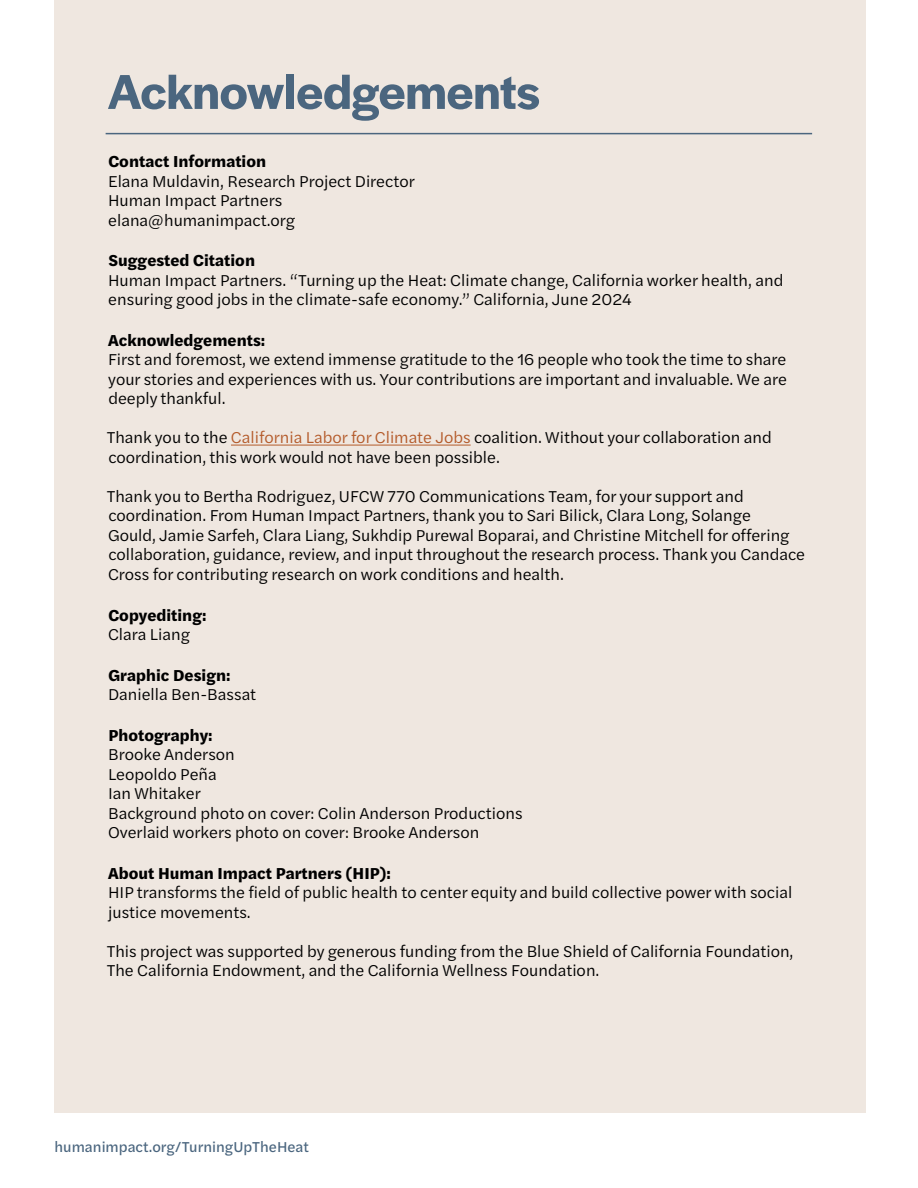
<style>
.page{position:relative;width:918px;height:1188px;background:#fff}
.page>*{position:absolute;margin:0;border:0;box-sizing:border-box;transform-origin:0 0}
.t1{font:600 51px "Halyard Display";color:#4b667f}
.t2{font:16.5px/19.5px "Halyard Text";color:#000}
.t3{font:700 16.5px "Halyard Text";color:#000}
.t4{font:15px "Halyard Text";color:#4b667f}
.s1{color:#b45b2b}
</style>
<div class="page">
<div style="left:54px;top:0;width:811px;height:1112px;background:#efe7e0"></div>
<hr style="left:231px;top:445px;width:240px;height:1px;background:#b45b2b">
<hr style="left:106px;top:133px;width:706px;height:1px;background:#4b667f">
<h1 class="t1" style="left:107px;top:55px;width:434px">Acknowledgements</h1>
<p class="t3" style="left:108px;top:149px;width:159px">Contact Information</p>
<p class="t2" style="left:108px;top:171px;width:308px">Elana Muldavin, Research Project Director<br>Human Impact Partners elana@humanimpact.org</p>
<p class="t3" style="left:108px;top:248px;width:148px">Suggested Citation</p>
<p class="t2" style="left:108px;top:270px;width:677px">Human Impact Partners. “Turning up the Heat: Climate change, California worker health, and ensuring good jobs in the climate-safe economy.” California, June 2024</p>
<p class="t3" style="left:108px;top:328px;width:159px">Acknowledgements:</p>
<p class="t2" style="left:108px;top:349px;width:680px;text-align:justify">First and foremost, we extend immense gratitude to the 16 people who took the time to share your stories and experiences with us. Your contributions are important and invaluable. We are deeply thankful.</p>
<p class="t2" style="left:107px;top:427px;width:667px">Thank you to the <span class="s1">California Labor for Climate Jobs</span> coalition. Without your collaboration and coordination, this work would not have been possible.</p>
<p class="t2" style="left:107px;top:486px;width:700px">Thank you to Bertha Rodriguez, UFCW 770 Communications Team, for your support and coordination. From Human Impact Partners, thank you to Sari Bilick, Clara Long, Solange<br>Gould, Jamie Sarfeh, Clara Liang, Sukhdip Purewal Boparai, and Christine Mitchell for offering collaboration, guidance, review, and input throughout the research process. Thank you Candace Cross for contributing research on work conditions and health.</p>
<p class="t3" style="left:108px;top:602px;width:100px">Copyediting:</p>
<p class="t2" style="left:108px;top:624px;width:84px">Clara Liang</p>
<p class="t3" style="left:108px;top:662px;width:124px">Graphic Design:</p>
<p class="t2" style="left:108px;top:684px;width:150px">Daniella Ben-Bassat</p>
<p class="t3" style="left:109px;top:722px;width:106px">Photography:</p>
<p class="t2" style="left:108px;top:744px;width:416px">Brooke Anderson<br>Leopoldo Peña<br>Ian Whitaker<br>Background photo on cover: Colin Anderson Productions<br>Overlaid workers photo on cover: Brooke Anderson</p>
<p class="t3" style="left:108px;top:860px;width:284px">About Human Impact Partners (HIP):</p>
<p class="t2" style="left:108px;top:882px;width:686px">HIP transforms the field of public health to center equity and build collective power with social justice movements.</p>
<p class="t2" style="left:107px;top:940px;width:688px">This project was supported by generous funding from the Blue Shield of California Foundation,<br>The California Endowment, and the California Wellness Foundation.</p>
<p class="t4" style="left:55px;top:1136px;width:256px">humanimpact.org/TurningUpTheHeat</p>
</div>
